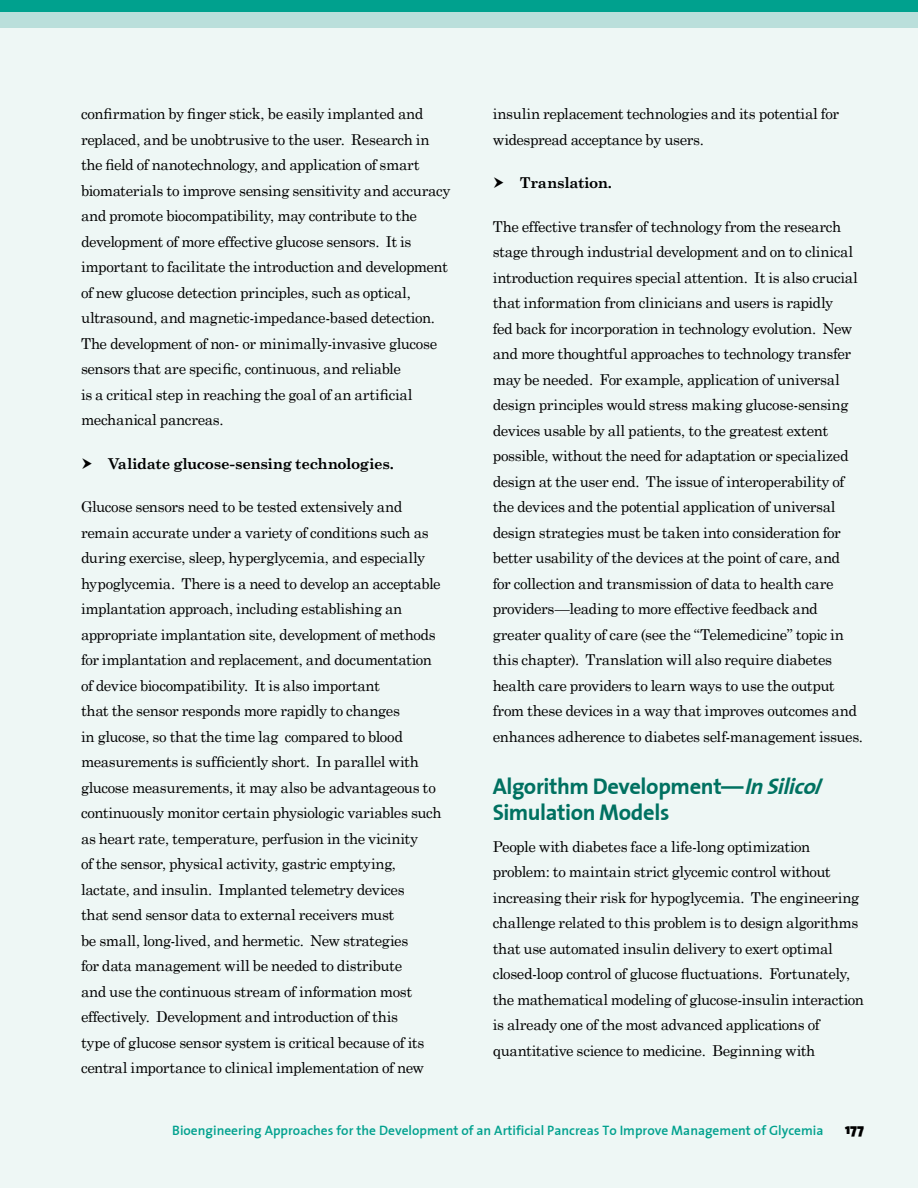
<style>
.page{position:relative;width:918px;height:1188px;background:#eef7f5}
.page>*{position:absolute;margin:0;border:0;box-sizing:border-box;transform-origin:0 0}
.t1{font:22.5px/25.5px "Bank Sans Bold Plain";letter-spacing:-.015em;color:#007161}
.t2{font:15px/25.5px "Century Schoolbook";letter-spacing:-.025em;color:#000}
.t3{font:700 15px "Century Schoolbook";letter-spacing:-.02em;color:#000}
.t4{font:15px "Bank Sans Black Plain";color:#000}
.t5{font:13.5px "Bank Sans Semi Bold Plain";color:#00a18e}
.s1{font-style:italic}
</style>
<div class="page">
<div style="left:0;top:0;width:918px;height:28px;background:#badfdb"></div>
<div style="left:0;top:0;width:918px;height:12px;background:#00a18e"></div>
<p class="t2" style="left:81px;top:101px;width:344px">confirmation by finger stick, be easily implanted and</p>
<p class="t2" style="left:81px;top:126px;width:350px">replaced, and be unobtrusive to the user. Research in</p>
<p class="t2" style="left:81px;top:152px;width:340px">the field of nanotechnology, and application of smart</p>
<p class="t2" style="left:81px;top:177px;width:371px">biomaterials to improve sensing sensitivity and accuracy and promote biocompatibility, may contribute to the development of more effective glucose sensors. It is important to facilitate the introduction and development of new glucose detection principles, such as optical, ultrasound, and magnetic-impedance-based detection.<br>The development of non- or minimally-invasive glucose</p>
<p class="t2" style="left:81px;top:356px;width:333px">sensors that are specific, continuous, and reliable is a critical step in reaching the goal of an artificial</p>
<p class="t2" style="left:81px;top:407px;width:144px">mechanical pancreas.</p>
<p class="t3" style="left:108px;top:454px;width:288px">Validate glucose-sensing technologies.</p>
<p class="t2" style="left:81px;top:494px;width:361px">Glucose sensors need to be tested extensively and remain accurate under a variety of conditions such as during exercise, sleep, hyperglycemia, and especially hypoglycemia. There is a need to develop an acceptable implantation approach, including establishing an appropriate implantation site, development of methods for implantation and replacement, and documentation of device biocompatibility. It is also important<br>that the sensor responds more rapidly to changes<br>in glucose, so that the time lag compared to blood</p>
<p class="t2" style="left:81px;top:749px;width:339px">measurements is sufficiently short. In parallel with</p>
<p class="t2" style="left:81px;top:774px;width:362px">glucose measurements, it may also be advantageous to continuously monitor certain physiologic variables such as heart rate, temperature, perfusion in the vicinity<br>of the sensor, physical activity, gastric emptying, lactate, and insulin. Implanted telemetry devices<br>that send sensor data to external receivers must<br>be small, long-lived, and hermetic. New strategies<br>for data management will be needed to distribute<br>and use the continuous stream of information most effectively. Development and introduction of this<br>type of glucose sensor system is critical because of its central importance to clinical implementation of new</p>
<p class="t2" style="left:493px;top:101px;width:348px">insulin replacement technologies and its potential for widespread acceptance by users.</p>
<p class="t3" style="left:520px;top:174px;width:94px">Translation.</p>
<p class="t2" style="left:493px;top:213px;width:372px">The effective transfer of technology from the research stage through industrial development and on to clinical introduction requires special attention. It is also crucial that information from clinicians and users is rapidly<br>fed back for incorporation in technology evolution. New and more thoughtful approaches to technology transfer may be needed. For example, application of universal design principles would stress making glucose-sensing devices usable by all patients, to the greatest extent possible, without the need for adaptation or specialized design at the user end. The issue of interoperability of the devices and the potential application of universal design strategies must be taken into consideration for better usability of the devices at the point of care, and<br>for collection and transmission of data to health care providers—leading to more effective feedback and greater quality of care (see the “Telemedicine” topic in this chapter). Translation will also require diabetes health care providers to learn ways to use the output from these devices in a way that improves outcomes and enhances adherence to diabetes self-management issues.</p>
<p class="t1" style="left:493px;top:774px;width:332px">Algorithm Development—<span class="s1">In Silico</span>/<br>Simulation Models</p>
<p class="t2" style="left:493px;top:833px;width:368px">People with diabetes face a life-long optimization problem: to maintain strict glycemic control without increasing their risk for hypoglycemia. The engineering challenge related to this problem is to design algorithms that use automated insulin delivery to exert optimal</p>
<p class="t2" style="left:493px;top:961px;width:359px">closed-loop control of glucose fluctuations. Fortunately,</p>
<p class="t2" style="left:493px;top:986px;width:373px">the mathematical modeling of glucose-insulin interaction is already one of the most advanced applications of quantitative science to medicine. Beginning with</p>
<p class="t5" style="left:172px;top:1123px;width:653px">Bioengineering approaches for the development of an artificial Pancreas to improve management of Glycemia</p>
<p class="t4" style="left:845px;top:1121px;width:20px">177</p>
</div>
